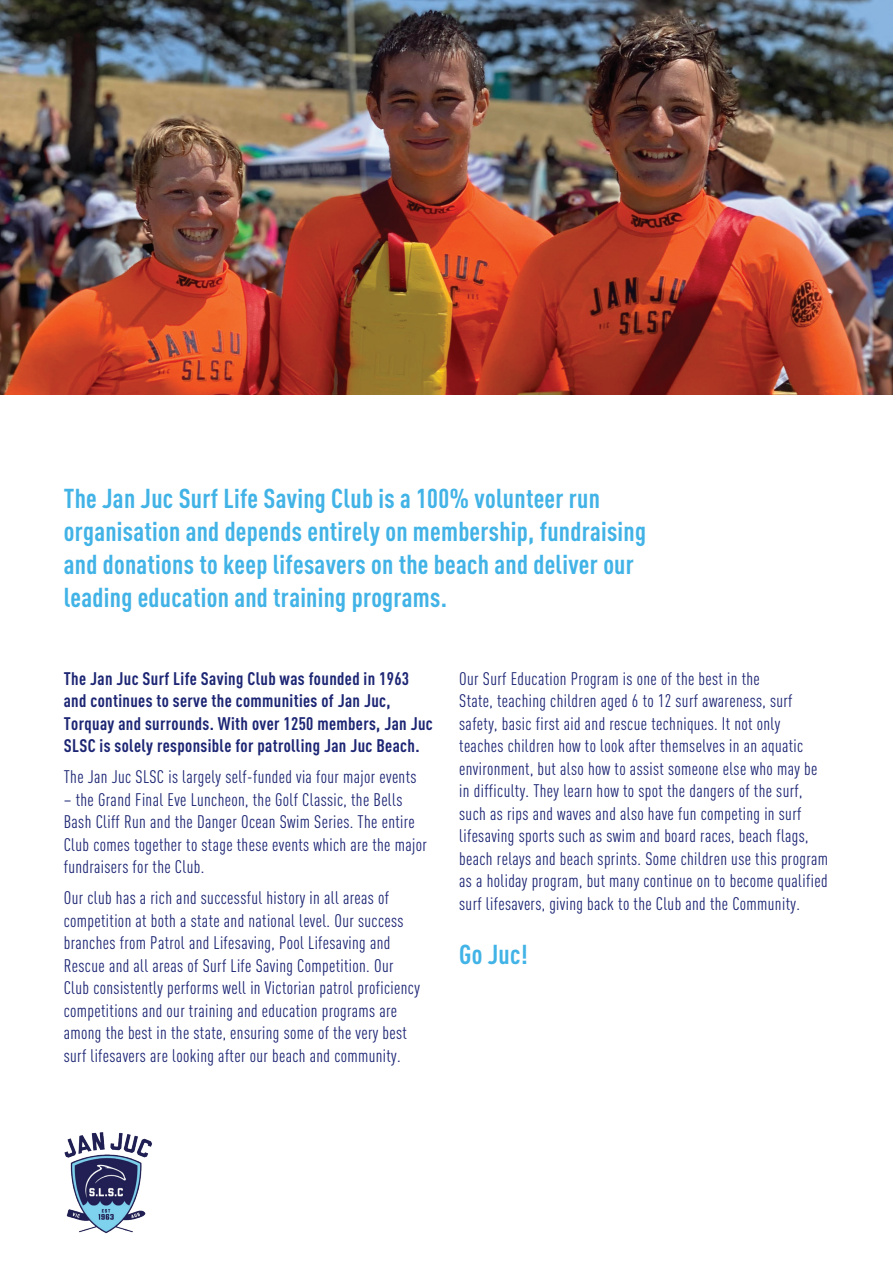
<style>
.page{position:relative;width:893px;height:1263px;background:#fff}
.page>*{position:absolute;margin:0;border:0;box-sizing:border-box;transform-origin:0 0}
.t1{font:700 27px/33px "DIN Cond";letter-spacing:.01em;color:#42b3e6}
.t2{font:18px/22.5px "DIN Cond";letter-spacing:.02em;color:#1d2674}
.t3{font:700 18px/22.5px "DIN Cond";letter-spacing:.02em;color:#1d2674}
</style>
<div class="page">
<img style="left:0;top:0;width:893px;height:394px">
<img style="left:64px;top:1132px;width:88px;height:102px">
<h1 class="t1" style="left:64px;top:481px;width:584px">The Jan Juc Surf Life Saving Club is a 100% volunteer run organisation and depends entirely on membership, fundraising and donations to keep lifesavers on the beach and deliver our leading education and training programs.</h1>
<p class="t3" style="left:64px;top:667px;width:371px">The Jan Juc Surf Life Saving Club was founded in 1963 and continues to serve the communities of Jan Juc, Torquay and surrounds. With over 1250 members, Jan Juc SLSC is solely responsible for patrolling Jan Juc Beach.</p>
<p class="t2" style="left:64px;top:766px;width:354px">The Jan Juc SLSC is largely self-funded via four major events</p>
<p class="t2" style="left:64px;top:788px;width:365px">– the Grand Final Eve Luncheon, the Golf Classic, the Bells Bash Cliff Run and the Danger Ocean Swim Series. The entire Club comes together to stage these events which are the major fundraisers for the Club.</p>
<p class="t2" style="left:64px;top:887px;width:358px">Our club has a rich and successful history in all areas of competition at both a state and national level. Our success branches from Patrol and Lifesaving, Pool Lifesaving and Rescue and all areas of Surf Life Saving Competition. Our Club consistently performs well in Victorian patrol proficiency competitions and our training and education programs are among the best in the state, ensuring some of the very best surf lifesavers are looking after our beach and community.</p>
<p class="t2" style="left:459px;top:667px;width:370px">Our Surf Education Program is one of the best in the<br>State, teaching children aged 6 to 12 surf awareness, surf safety, basic first aid and rescue techniques. It not only teaches children how to look after themselves in an aquatic environment, but also how to assist someone else who may be in difficulty. They learn how to spot the dangers of the surf, such as rips and waves and also have fun competing in surf lifesaving sports such as swim and board races, beach flags, beach relays and beach sprints. Some children use this program as a holiday program, but many continue on to become qualified surf lifesavers, giving back to the Club and the Community.</p>
<h1 class="t1" style="left:459px;top:937px;width:70px">Go Juc!</h1>
</div>
